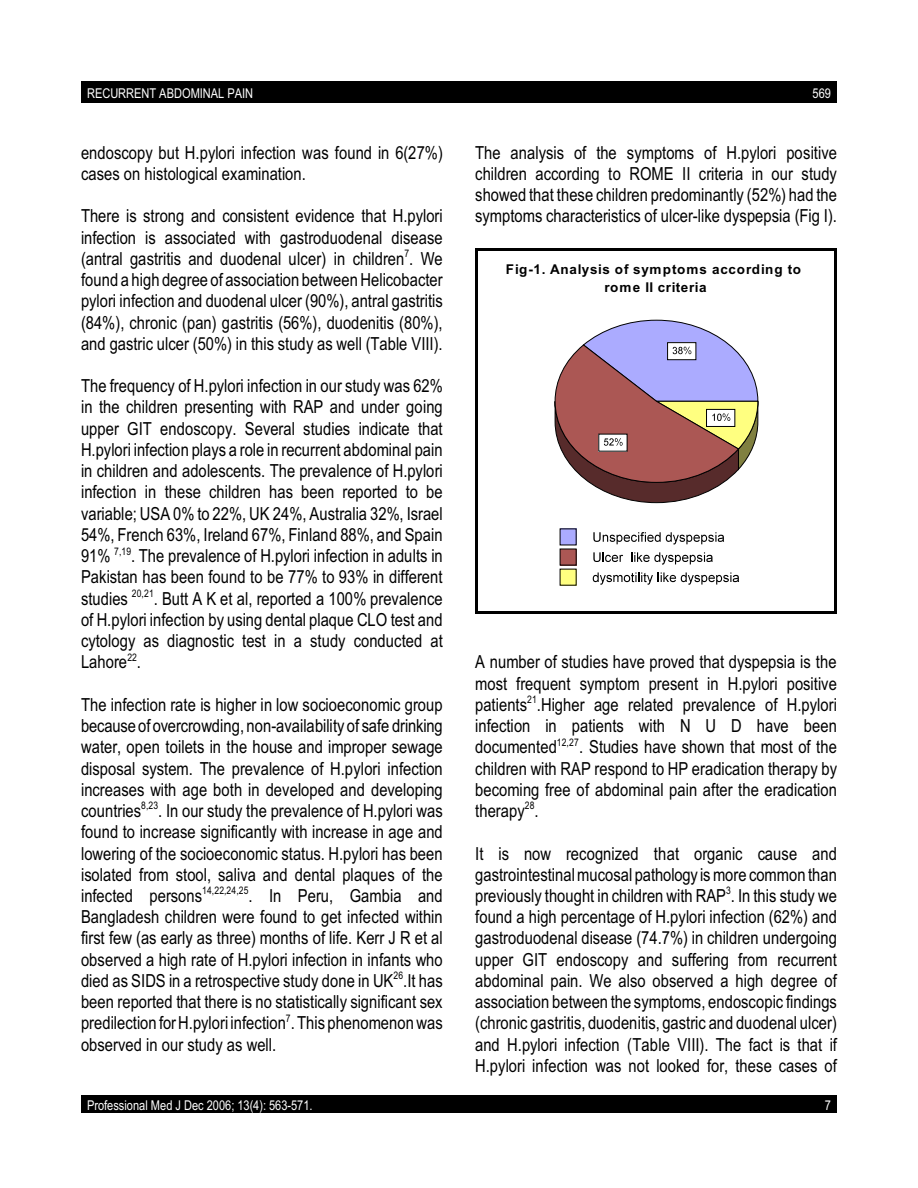
<style>
.page{position:relative;width:918px;height:1188px;background:#fff}
.page>*{position:absolute;margin:0;border:0;box-sizing:border-box;transform-origin:0 0}
.t1{font:18px/21.3px "Arial Narrow";letter-spacing:.005em;color:#000;text-align:justify}
.t2{font:13.5px "Arial Narrow";color:#fff}
.t3{font:700 13.5px/17.9px "Arial";letter-spacing:.055em;color:#000;text-align:center}
.t4{font:10.5px "Arial Narrow";letter-spacing:.015em;color:#000}
</style>
<div class="page">
<div style="left:81px;top:81px;width:756px;height:21px;background:#000"></div>
<div style="left:81px;top:1095px;width:756px;height:18px;background:#000"></div>
<svg style="left:554px;top:319px;width:205px;height:184px"></svg>
<div style="left:560px;top:529px;width:16px;height:16px;background:#ababff"></div>
<svg style="left:593px;top:532px;width:131px;height:12px"></svg>
<div style="left:560px;top:549px;width:16px;height:16px;background:#ab5754"></div>
<svg style="left:593px;top:552px;width:30px;height:10px"></svg>
<svg style="left:631px;top:552px;width:82px;height:13px"></svg>
<div style="left:560px;top:569px;width:16px;height:16px;background:#ffff80"></div>
<svg style="left:593px;top:572px;width:146px;height:13px"></svg>
<hr style="left:475px;top:248px;width:3px;height:365px;background:#000">
<hr style="left:834px;top:248px;width:3px;height:365px;background:#000">
<hr style="left:475px;top:248px;width:361px;height:2px;background:#000">
<hr style="left:475px;top:611px;width:361px;height:3px;background:#000">
<p class="t2" style="left:87px;top:88px;width:168px">RECURRENT ABDOMINAL PAIN</p>
<p class="t2" style="left:813px;top:88px;width:20px">569</p>
<p class="t1" style="left:81px;top:143px;width:363px">endoscopy but H.pylori infection was found in 6(27%) cases on histological examination.</p>
<p class="t1" style="left:81px;top:207px;width:363px">There is strong and consistent evidence that H.pylori infection is associated with gastroduodenal disease (antral gastritis and duodenal ulcer) in children . We</p>
<p class="t4" style="left:405px;top:250px;width:6px">7</p>
<p class="t1" style="left:81px;top:271px;width:363px">found a high degree of association between Helicobacter pylori infection and duodenal ulcer (90%), antral gastritis (84%), chronic (pan) gastritis (56%), duodenitis (80%), and gastric ulcer (50%) in this study as well (Table VIII).</p>
<p class="t1" style="left:81px;top:377px;width:364px">The frequency of H.pylori infection in our study was 62% in the children presenting with RAP and under going upper GIT endoscopy. Several studies indicate that H.pylori infection plays a role in recurrent abdominal pain in children and adolescents. The prevalence of H.pylori infection in these children has been reported to be variable; USA 0% to 22%, UK 24%, Australia 32%, Israel 54%, French 63%, Ireland 67%, Finland 88%, and Spain 91% . The prevalence of H.pylori infection in adults in</p>
<p class="t4" style="left:114px;top:547px;width:19px">7,19</p>
<p class="t1" style="left:81px;top:568px;width:363px">Pakistan has been found to be 77% to 93% in different studies</p>
<p class="t4" style="left:132px;top:589px;width:23px">20,21</p>
<p class="t1" style="left:81px;top:611px;width:363px">of H.pylori infection by using dental plaque CLO test and cytology as diagnostic test in a study conducted at Lahore .</p>
<p class="t1" style="left:154px;top:589px;width:290px">. Butt A K et al, reported a 100% prevalence</p>
<p class="t4" style="left:127px;top:653px;width:11px">22</p>
<p class="t1" style="left:81px;top:696px;width:363px">The infection rate is higher in low socioeconomic group because of overcrowding, non-availability of safe drinking water, open toilets in the house and improper sewage disposal system. The prevalence of H.pylori infection increases with age both in developed and developing countries . In our study the prevalence of H.pylori was</p>
<p class="t4" style="left:141px;top:802px;width:19px">8,23</p>
<p class="t1" style="left:81px;top:823px;width:363px">found to increase significantly with increase in age and lowering of the socioeconomic status. H.pylori has been isolated from stool, saliva and dental plaques of the infected persons</p>
<p class="t4" style="left:202px;top:887px;width:48px">14,22,24,25</p>
<p class="t1" style="left:81px;top:908px;width:363px">Bangladesh children were found to get infected within first few (as early as three) months of life. Kerr J R et al observed a high rate of H.pylori infection in infants who died as SIDS in a retrospective study done in UK .It has</p>
<p class="t1" style="left:249px;top:887px;width:196px">. In Peru, Gambia and</p>
<p class="t4" style="left:394px;top:972px;width:11px">26</p>
<p class="t1" style="left:81px;top:993px;width:363px">been reported that there is no statistically significant sex predilection for H.pylori infection . This phenomenon was</p>
<p class="t4" style="left:286px;top:1014px;width:6px">7</p>
<p class="t1" style="left:81px;top:1035px;width:197px">observed in our study as well.</p>
<p class="t1" style="left:475px;top:143px;width:363px">The analysis of the symptoms of H.pylori positive children according to ROME II criteria in our study showed that these children predominantly (52%) had the symptoms characteristics of ulcer-like dyspepsia (Fig I).</p>
<p class="t3" style="left:506px;top:262px;width:296px">Fig-1. Analysis of symptoms according to rome II criteria</p>
<p class="t1" style="left:475px;top:653px;width:363px">A number of studies have proved that dyspepsia is the most frequent symptom present in H.pylori positive patients .Higher age related prevalence of H.pylori</p>
<p class="t4" style="left:527px;top:696px;width:11px">21</p>
<p class="t1" style="left:475px;top:717px;width:363px">infection in patients with N U D have been documented . Studies have shown that most of the</p>
<p class="t4" style="left:557px;top:738px;width:24px">12,27</p>
<p class="t1" style="left:475px;top:759px;width:363px">children with RAP respond to HP eradication therapy by becoming free of abdominal pain after the eradication therapy .<sup>28</sup></p>
<p class="t1" style="left:475px;top:844px;width:363px">It is now recognized that organic cause and gastrointestinal mucosal pathology is more common than previously thought in children with RAP . In this study we</p>
<p class="t4" style="left:726px;top:887px;width:6px">3</p>
<p class="t1" style="left:475px;top:908px;width:363px">found a high percentage of H.pylori infection (62%) and gastroduodenal disease (74.7%) in children undergoing upper GIT endoscopy and suffering from recurrent abdominal pain. We also observed a high degree of association between the symptoms, endoscopic findings (chronic gastritis, duodenitis, gastric and duodenal ulcer) and H.pylori infection (Table VIII). The fact is that if H.pylori infection was not looked for, these cases of</p>
<p class="t2" style="left:87px;top:1100px;width:227px">Professional Med J Dec 2006; 13(4): 563-571.</p>
<p class="t2" style="left:825px;top:1100px;width:8px">7</p>
</div>
